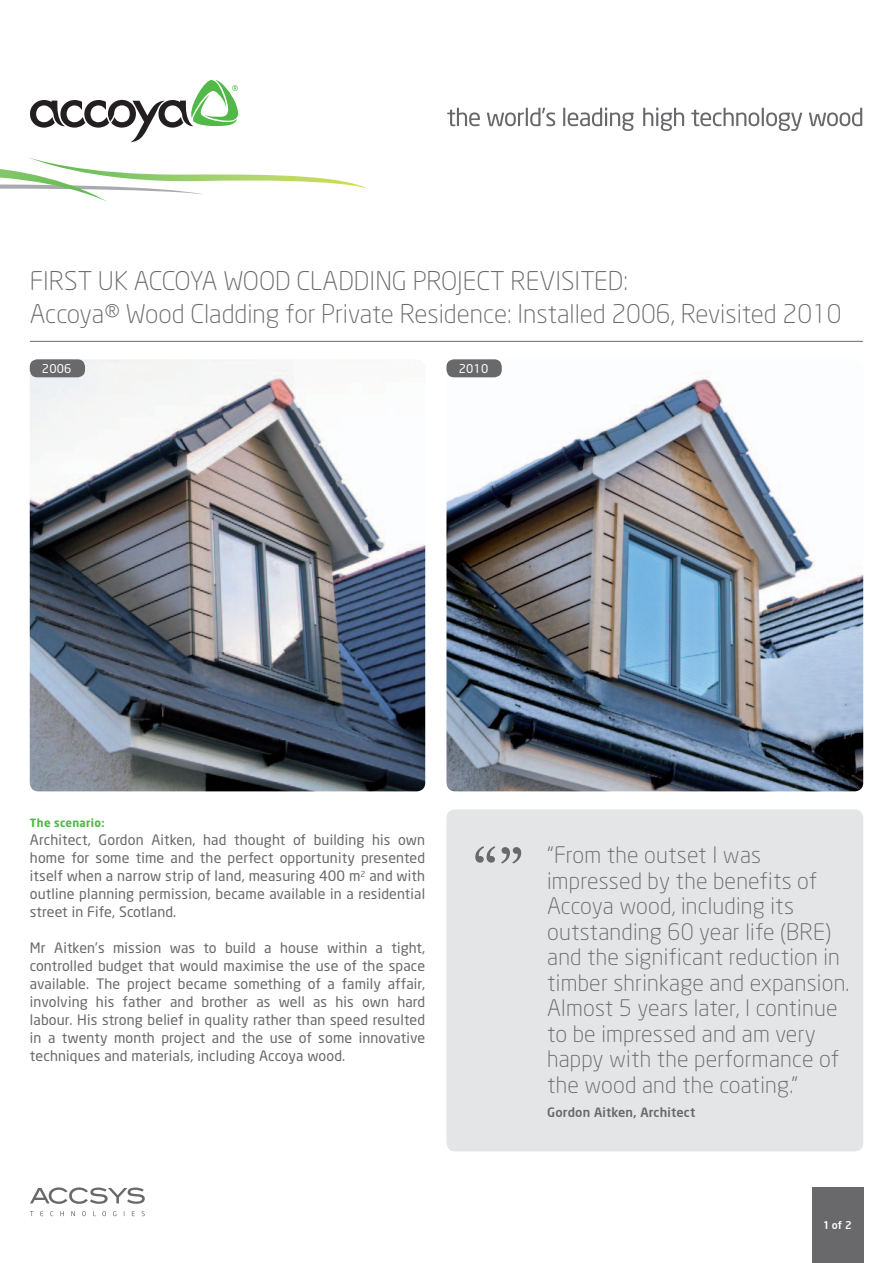
<style>
.page{position:relative;width:893px;height:1263px;background:#fff}
.page>*{position:absolute;margin:0;border:0;box-sizing:border-box;transform-origin:0 0}
.t1{font:300 25.5px/33px "Neo Sans";color:#69696c}
.t2{font:300 22.5px/25.5px "Neo Sans";letter-spacing:.01em;color:#69696c}
.t3{font:14.25px/18px "Neo Sans";letter-spacing:.01em;color:#69696c;text-align:justify}
.t4{font:500 12.75px "Neo Sans";letter-spacing:.015em;color:#69696c}
.t5{font:12px "Neo Sans";letter-spacing:.015em;color:#fff}
.t6{font:700 11.25px "Neo Sans";letter-spacing:.025em;color:#51b948}
.t7{font:500 10.5px "Neo Sans";color:#fff}
</style>
<div class="page">
<hr style="left:30px;top:341px;width:833px;height:1px;background:#69696c">
<svg style="left:0;top:158px;width:367px;height:44px"></svg>
<svg style="left:30px;top:80px;width:208px;height:62px"></svg>
<svg style="left:447px;top:108px;width:187px;height:23px"></svg>
<svg style="left:643px;top:108px;width:219px;height:23px"></svg>
<div style="left:812px;top:1187px;width:51px;height:76px;background:#69696c"></div>
<svg style="left:30px;top:1187px;width:115px;height:29px"></svg>
<div style="left:446px;top:809px;width:417px;height:342px;background:#e4e5e7;border-radius:9px"></div>
<svg style="left:475px;top:846px;width:46px;height:17px"></svg>
<img style="left:446px;top:359px;width:417px;height:432px">
<img style="left:30px;top:359px;width:395px;height:432px">
<div style="left:30px;top:359px;width:55px;height:18px;background:#69696c;border-radius:8px"></div>
<div style="left:446px;top:359px;width:56px;height:18px;background:#69696c;border-radius:8px"></div>
<h1 class="t1" style="left:30px;top:264px;width:813px">FIRST UK ACCOYA WOOD CLADDING PROJECT REVISITED:<br>Accoya® Wood Cladding for Private Residence: Installed 2006, Revisited 2010</h1>
<p class="t5" style="left:42px;top:361px;width:31px">2006</p>
<p class="t5" style="left:459px;top:361px;width:31px">2010</p>
<p class="t6" style="left:30px;top:816px;width:76px">The scenario:</p>
<p class="t3" style="left:30px;top:831px;width:397px">Architect, Gordon Aitken, had thought of building his own home for some time and the perfect opportunity presented itself when a narrow strip of land, measuring 400 m<sup>2</sup> and with outline planning permission, became available in a residential street in Fife, Scotland.</p>
<p class="t3" style="left:30px;top:939px;width:397px">Mr Aitken’s mission was to build a house within a tight, controlled budget that would maximise the use of the space available. The project became something of a family affair, involving his father and brother as well as his own hard labour. His strong belief in quality rather than speed resulted in a twenty month project and the use of some innovative techniques and materials, including Accoya wood.</p>
<p class="t2" style="left:547px;top:842px;width:304px">“From the outset I was impressed by the benefits of<br>Accoya wood, including its outstanding 60 year life (BRE) and the significant reduction in timber shrinkage and expansion.<br>Almost 5 years later, I continue to be impressed and am very happy with the performance of the wood and the coating.”</p>
<p class="t4" style="left:547px;top:1104px;width:150px">Gordon Aitken, Architect</p>
<p class="t7" style="left:823px;top:1219px;width:30px">1 of 2</p>
</div>
